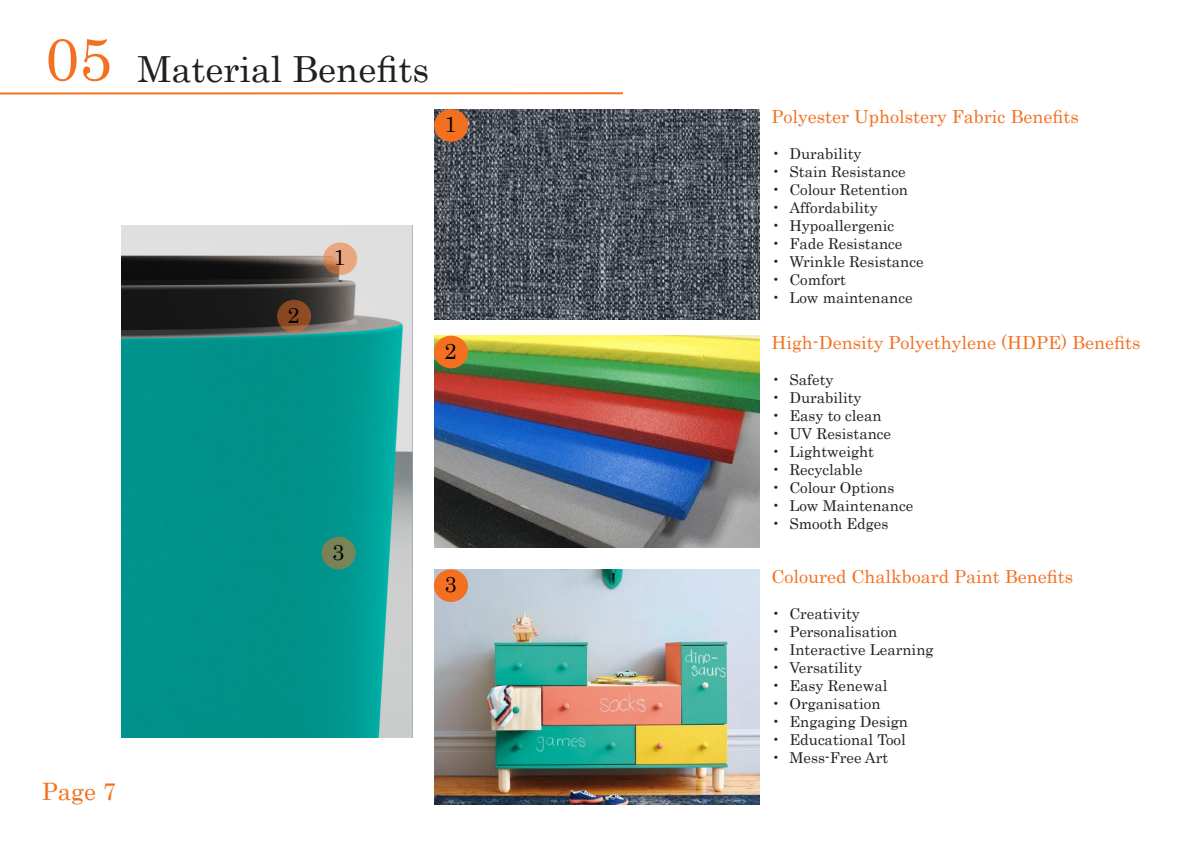
<style>
.page{position:relative;width:1191px;height:842px;background:#fff}
.page>*{position:absolute;margin:0;border:0;box-sizing:border-box;transform-origin:0 0}
.t1{font:60px "Century";color:#f37020}
.t2{font:36px "Century";color:#231f20}
.t3{font:24px "Century";color:#f37020}
.t4{font:22px "Century";color:#000}
.t5{font:18px "Century";color:#f37020}
.t6{font:15px "Century";color:#231f20}
</style>
<div class="page">
<img style="left:434px;top:109px;width:325px;height:210px">
<img style="left:434px;top:569px;width:325px;height:236px">
<img style="left:434px;top:336px;width:325px;height:212px">
<img style="left:122px;top:225px;width:290px;height:513px">
<svg style="left:323px;top:242px;width:34px;height:33px"></svg>
<div style="left:434px;top:109px;width:34px;height:33px;background:#f37020;border-radius:50%"></div>
<svg style="left:277px;top:300px;width:34px;height:32px"></svg>
<div style="left:434px;top:336px;width:34px;height:32px;background:#f37020;border-radius:50%"></div>
<div style="left:322px;top:537px;width:34px;height:32px;background:#798356;border-radius:50%"></div>
<div style="left:434px;top:569px;width:34px;height:33px;background:#f37020;border-radius:50%"></div>
<hr style="left:0;top:92px;width:623px;height:3px;background:#f37123">
<h1 class="t1" style="left:46px;top:36px;width:68px">05</h1>
<h2 class="t2" style="left:138px;top:38px;width:293px">Material Benefits</h2>
<h3 class="t4" style="left:444px;top:116px;width:14px">1</h3>
<h3 class="t4" style="left:287px;top:306px;width:14px">2</h3>
<h3 class="t4" style="left:333px;top:249px;width:14px">1</h3>
<h3 class="t4" style="left:444px;top:342px;width:14px">2</h3>
<h3 class="t4" style="left:332px;top:543px;width:14px">3</h3>
<h3 class="t4" style="left:444px;top:576px;width:14px">3</h3>
<h3 class="t3" style="left:42px;top:782px;width:76px">Page 7</h3>
<p class="t5" style="left:771px;top:101px;width:309px">Polyester Upholstery Fabric Benefits</p>
<p class="t6" style="left:771px;top:147px;width:92px">• Durability</p>
<p class="t6" style="left:771px;top:165px;width:136px">• Stain Resistance</p>
<p class="t6" style="left:771px;top:183px;width:138px">• Colour Retention</p>
<p class="t6" style="left:771px;top:201px;width:108px">• Affordability</p>
<p class="t6" style="left:771px;top:219px;width:124px">• Hypoallergenic</p>
<p class="t6" style="left:771px;top:237px;width:133px">• Fade Resistance</p>
<p class="t6" style="left:771px;top:255px;width:154px">• Wrinkle Resistance</p>
<p class="t6" style="left:771px;top:273px;width:76px">• Comfort</p>
<p class="t6" style="left:771px;top:291px;width:143px">• Low maintenance</p>
<p class="t5" style="left:771px;top:327px;width:370px">High-Density Polyethylene (HDPE) Benefits</p>
<p class="t6" style="left:771px;top:374px;width:64px">• Safety</p>
<p class="t6" style="left:771px;top:392px;width:92px">• Durability</p>
<p class="t6" style="left:771px;top:410px;width:112px">• Easy to clean</p>
<p class="t6" style="left:771px;top:428px;width:121px">• UV Resistance</p>
<p class="t6" style="left:771px;top:446px;width:104px">• Lightweight</p>
<p class="t6" style="left:771px;top:464px;width:93px">• Recyclable</p>
<p class="t6" style="left:771px;top:482px;width:125px">• Colour Options</p>
<p class="t6" style="left:771px;top:500px;width:143px">• Low Maintenance</p>
<p class="t6" style="left:771px;top:518px;width:118px">• Smooth Edges</p>
<p class="t5" style="left:771px;top:561px;width:303px">Coloured Chalkboard Paint Benefits</p>
<p class="t6" style="left:771px;top:608px;width:90px">• Creativity</p>
<p class="t6" style="left:771px;top:626px;width:128px">• Personalisation</p>
<p class="t6" style="left:771px;top:644px;width:164px">• Interactive Learning</p>
<p class="t6" style="left:771px;top:662px;width:92px">• Versatility</p>
<p class="t6" style="left:771px;top:680px;width:118px">• Easy Renewal</p>
<p class="t6" style="left:771px;top:698px;width:111px">• Organisation</p>
<p class="t6" style="left:771px;top:716px;width:138px">• Engaging Design</p>
<p class="t6" style="left:771px;top:734px;width:136px">• Educational Tool</p>
<p class="t6" style="left:771px;top:752px;width:118px">• Mess-Free Art</p>
</div>
